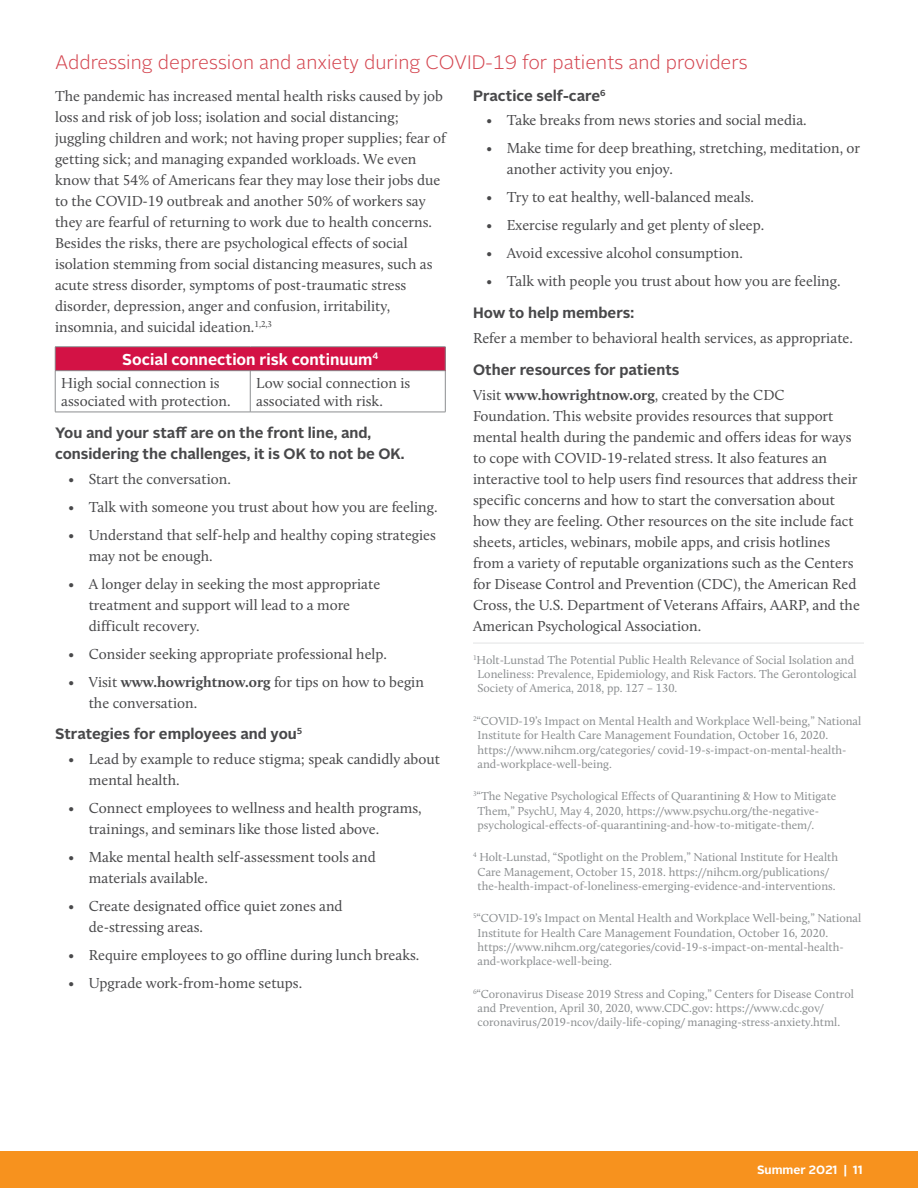
<style>
.page{position:relative;width:918px;height:1188px;background:#fff}
.page>*{position:absolute;margin:0;border:0;box-sizing:border-box;transform-origin:0 0}
.Article_Title{font:300 19.5px "Alright Sans";color:#d4454f}
.Header_cells{font:700 15.75px "Alright Sans";color:#fff}
.Body_Copy{font:15px/21px "Calluna";color:#48484a}
.Bullets_-_level_1{font:15px/21px "Calluna";color:#48484a}
.Topic_Header{font:700 15px/21px "Alright Sans";color:#48484a}
.table_cells{font:15px/18px "Calluna";color:#48484a}
.Footnote{font:12px/14.4px "Calluna";color:#8b8e90}
.t1{font:700 12px "Alright Sans";color:#fff}
.s1{font-weight:700}
</style>
<div class="page">
<div style="left:55px;top:347px;width:390px;height:24px;background:#d31245"></div>
<svg style="left:445px;top:347px;width:1px;height:23px"></svg>
<hr style="left:55px;top:346px;width:195px;height:1px;background:#8b8e90">
<svg style="left:55px;top:347px;width:1px;height:23px"></svg>
<hr style="left:250px;top:346px;width:196px;height:1px;background:#8b8e90">
<hr style="left:55px;top:370px;width:195px;height:1px;background:#8b8e90">
<hr style="left:250px;top:370px;width:196px;height:1px;background:#8b8e90">
<hr style="left:55px;top:371px;width:1px;height:41px;background:#8b8e90">
<hr style="left:250px;top:371px;width:1px;height:41px;background:#8b8e90">
<hr style="left:445px;top:371px;width:1px;height:41px;background:#8b8e90">
<hr style="left:55px;top:412px;width:195px;height:1px;background:#8b8e90">
<hr style="left:250px;top:412px;width:196px;height:1px;background:#8b8e90">
<hr style="left:473px;top:643px;width:391px;height:1px;background:#e2e3e4">
<div style="left:0;top:1151px;width:918px;height:37px;background:#f7921e"></div>
<h2 class="Article_Title" style="left:55px;top:49px;width:694px">Addressing depression and anxiety during COVID-19 for patients and providers</h2>
<p class="Body_Copy" style="left:55px;top:85px;width:392px">The pandemic has increased mental health risks caused by job loss and risk of job loss; isolation and social distancing; juggling children and work; not having proper supplies; fear of getting sick; and managing expanded workloads. We even know that 54% of Americans fear they may lose their jobs due to the COVID-19 outbreak and another 50% of workers say they are fearful of returning to work due to health concerns.<br>Besides the risks, there are psychological effects of social isolation stemming from social distancing measures, such as acute stress disorder, symptoms of post-traumatic stress disorder, depression, anger and confusion, irritability, insomnia, and suicidal ideation.<sup>1,2,3</sup></p>
<p class="Header_cells" style="left:122px;top:348px;width:257px">Social connection risk continuum<sup>4</sup></p>
<p class="table_cells" style="left:61px;top:374px;width:171px">High social connection is associated with protection.</p>
<p class="table_cells" style="left:256px;top:374px;width:156px">Low social connection is associated with risk.</p>
<p class="Topic_Header" style="left:55px;top:423px;width:351px">You and your staff are on the front line, and, considering the challenges, it is OK to not be OK.</p>
<p class="Bullets_-_level_1" style="left:69px;top:468px;width:164px">• Start the conversation.</p>
<p class="Bullets_-_level_1" style="left:69px;top:496px;width:371px">• Talk with someone you trust about how you are feeling.</p>
<p class="Bullets_-_level_1" style="left:89px;top:524px;width:349px;text-indent:-20px">• Understand that self-help and healthy coping strategies may not be enough.</p>
<p class="Bullets_-_level_1" style="left:89px;top:573px;width:293px;text-indent:-20px">• A longer delay in seeking the most appropriate treatment and support will lead to a more difficult recovery.</p>
<p class="Bullets_-_level_1" style="left:69px;top:643px;width:320px">• Consider seeking appropriate professional help.</p>
<p class="Bullets_-_level_1" style="left:89px;top:671px;width:337px;text-indent:-20px">• Visit <span class="s1">www.howrightnow.org</span> for tips on how to begin the conversation.</p>
<p class="Topic_Header" style="left:55px;top:723px;width:249px">Strategies for employees and you<sup>5</sup></p>
<p class="Bullets_-_level_1" style="left:89px;top:748px;width:353px;text-indent:-20px">• Lead by example to reduce stigma; speak candidly about mental health.</p>
<p class="Bullets_-_level_1" style="left:89px;top:797px;width:334px;text-indent:-20px">• Connect employees to wellness and health programs, trainings, and seminars like those listed above.</p>
<p class="Bullets_-_level_1" style="left:89px;top:846px;width:289px;text-indent:-20px">• Make mental health self-assessment tools and materials available.</p>
<p class="Bullets_-_level_1" style="left:89px;top:895px;width:255px;text-indent:-20px">• Create designated office quiet zones and de-stressing areas.</p>
<p class="Bullets_-_level_1" style="left:69px;top:944px;width:352px">• Require employees to go offline during lunch breaks.</p>
<p class="Bullets_-_level_1" style="left:69px;top:972px;width:235px">• Upgrade work-from-home setups.</p>
<p class="Topic_Header" style="left:473px;top:85px;width:134px">Practice self-care<sup>6</sup></p>
<p class="Bullets_-_level_1" style="left:487px;top:110px;width:322px">• Take breaks from news stories and social media.</p>
<p class="Bullets_-_level_1" style="left:507px;top:138px;width:355px;text-indent:-20px">• Make time for deep breathing, stretching, meditation, or another activity you enjoy.</p>
<p class="Bullets_-_level_1" style="left:487px;top:187px;width:269px">• Try to eat healthy, well-balanced meals.</p>
<p class="Bullets_-_level_1" style="left:487px;top:215px;width:279px">• Exercise regularly and get plenty of sleep.</p>
<p class="Bullets_-_level_1" style="left:487px;top:243px;width:258px">• Avoid excessive alcohol consumption.</p>
<p class="Bullets_-_level_1" style="left:487px;top:271px;width:355px">• Talk with people you trust about how you are feeling.</p>
<p class="Topic_Header" style="left:473px;top:302px;width:163px">How to help members:</p>
<p class="Body_Copy" style="left:473px;top:327px;width:381px">Refer a member to behavioral health services, as appropriate.</p>
<p class="Topic_Header" style="left:473px;top:359px;width:208px">Other resources for patients</p>
<p class="Body_Copy" style="left:473px;top:385px;width:388px">Visit <span class="s1">www.howrightnow.org</span>, created by the CDC Foundation. This website provides resources that support mental health during the pandemic and offers ideas for ways to cope with COVID-19-related stress. It also features an interactive tool to help users find resources that address their specific concerns and how to start the conversation about how they are feeling. Other resources on the site include fact sheets, articles, webinars, mobile apps, and crisis hotlines from a variety of reputable organizations such as the Centers for Disease Control and Prevention (CDC), the American Red Cross, the U.S. Department of Veterans Affairs, AARP, and the American Psychological Association.</p>
<p class="Footnote" style="left:478px;top:652px;width:381px;text-indent:-5px"><sup>1</sup>Holt-Lunstad The Potential Public Health Relevance of Social Isolation and<br>Loneliness: Prevalence, Epidemiology, and Risk Factors. The Gerontological<br>Society of America, 2018, pp. 127 – 130.</p>
<p class="Footnote" style="left:478px;top:713px;width:385px;text-indent:-5px"><sup>2</sup>“COVID-19’s Impact on Mental Health and Workplace Well-being,” National Institute for Health Care Management Foundation, October 16, 2020. https://www.nihcm.org/categories/ covid-19-s-impact-on-mental-health&shy;and-workplace-well-being.</p>
<p class="Footnote" style="left:478px;top:789px;width:360px;text-indent:-5px"><sup>3</sup>“The Negative Psychological Effects of Quarantining &amp; How to Mitigate<br>Them,” PsychU, May 4, 2020, https://www.psychu.org/the-negative&shy;psychological-effects-of-quarantining-and-how-to-mitigate-them/.</p>
<p class="Footnote" style="left:473px;top:850px;width:367px;text-align:center"><sup>4</sup> Holt-Lunstad, “Spotlight on the Problem,” National Institute for Health<br>Care Management, October 15, 2018. https://nihcm.org/publications/ the-health-impact-of-loneliness-emerging-evidence-and-interventions.</p>
<p class="Footnote" style="left:478px;top:911px;width:385px;text-indent:-5px"><sup>5</sup>“COVID-19’s Impact on Mental Health and Workplace Well-being,” National Institute for Health Care Management Foundation, October 16, 2020. https://www.nihcm.org/categories/covid-19-s-impact-on-mental-health&shy;and-workplace-well-being.</p>
<p class="Footnote" style="left:478px;top:986px;width:378px;text-indent:-5px"><sup>6</sup>“Coronavirus Disease 2019 Stress and Coping,” Centers for Disease Control and Prevention, April 30, 2020, www.CDC.gov: https://www.cdc.gov/ coronavirus/2019-ncov/daily-life-coping/ managing-stress-anxiety.html.</p>
<p class="t1" style="left:757px;top:1162px;width:107px">Summer 2021 | 11</p>
</div>
